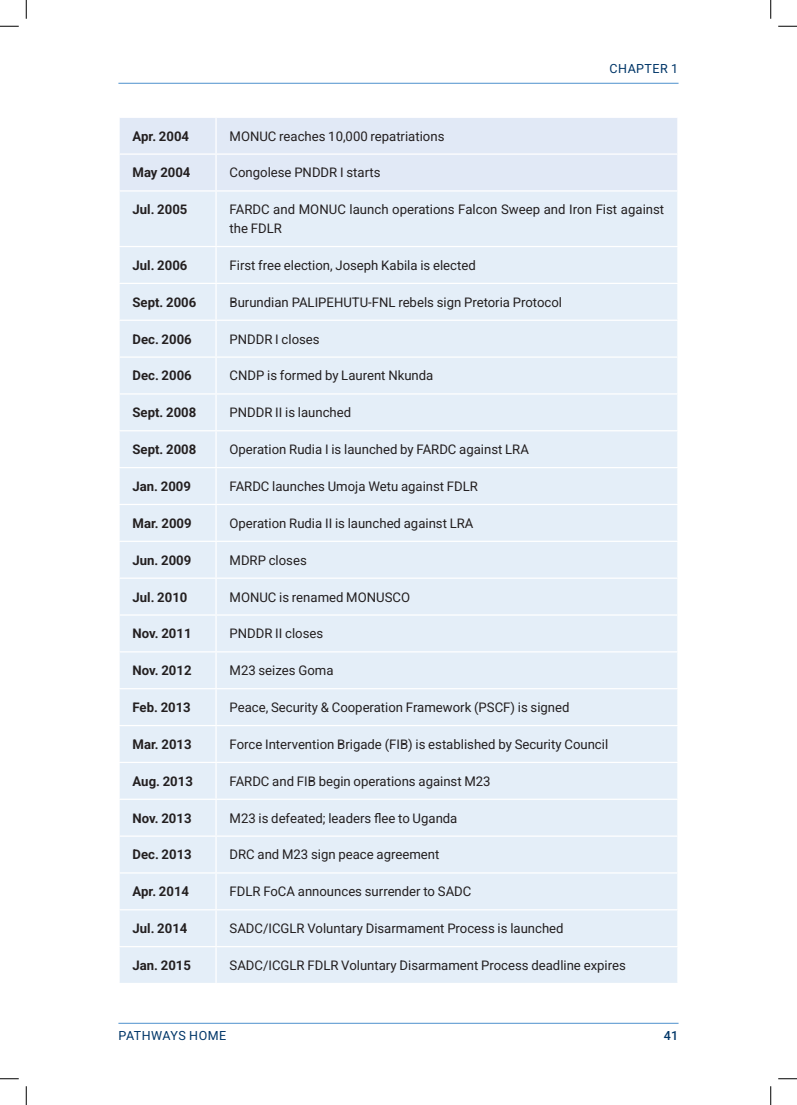
<style>
.page{position:relative;width:797px;height:1105px;background:#fff}
.page>*{position:absolute;margin:0;border:0;box-sizing:border-box;transform-origin:0 0}
.main_text{font:13.12px/18.8px "Roboto";color:#231f20}
.main_text-2{font:700 13.12px "Roboto";color:#231f20}
.t1{font:12.5px "Roboto";letter-spacing:.035em;color:#013668}
.t2{font:500 12.5px "Roboto";color:#013668}
</style>
<div class="page">
<div style="left:120px;top:118px;width:557px;height:72px;background:#e1e9f6"></div>
<div style="left:120px;top:192px;width:557px;height:791px;background:#e4eef8"></div>
<hr style="left:215px;top:118px;width:2px;height:35px;background:#fff">
<hr style="left:118px;top:153px;width:98px;height:2px;background:#fff">
<hr style="left:216px;top:153px;width:462px;height:2px;background:#fff">
<hr style="left:215px;top:155px;width:2px;height:35px;background:#fff">
<hr style="left:215px;top:192px;width:2px;height:54px;background:#fff">
<hr style="left:118px;top:246px;width:98px;height:1px;background:#fff">
<hr style="left:216px;top:246px;width:462px;height:1px;background:#fff">
<hr style="left:215px;top:247px;width:2px;height:36px;background:#fff">
<hr style="left:118px;top:283px;width:98px;height:1px;background:#fff">
<hr style="left:216px;top:283px;width:462px;height:1px;background:#fff">
<hr style="left:215px;top:284px;width:2px;height:36px;background:#fff">
<hr style="left:118px;top:320px;width:98px;height:1px;background:#fff">
<hr style="left:216px;top:320px;width:462px;height:1px;background:#fff">
<hr style="left:215px;top:321px;width:2px;height:35px;background:#fff">
<hr style="left:118px;top:356px;width:98px;height:2px;background:#fff">
<hr style="left:216px;top:356px;width:462px;height:2px;background:#fff">
<hr style="left:215px;top:358px;width:2px;height:35px;background:#fff">
<hr style="left:118px;top:393px;width:98px;height:2px;background:#fff">
<hr style="left:216px;top:393px;width:462px;height:2px;background:#fff">
<hr style="left:215px;top:395px;width:2px;height:35px;background:#fff">
<hr style="left:118px;top:430px;width:98px;height:1px;background:#fff">
<hr style="left:216px;top:430px;width:462px;height:1px;background:#fff">
<hr style="left:215px;top:431px;width:2px;height:36px;background:#fff">
<hr style="left:118px;top:467px;width:98px;height:1px;background:#fff">
<hr style="left:216px;top:467px;width:462px;height:1px;background:#fff">
<hr style="left:215px;top:468px;width:2px;height:36px;background:#fff">
<hr style="left:118px;top:504px;width:98px;height:1px;background:#fff">
<hr style="left:216px;top:504px;width:462px;height:1px;background:#fff">
<hr style="left:215px;top:505px;width:2px;height:36px;background:#fff">
<hr style="left:118px;top:541px;width:98px;height:1px;background:#fff">
<hr style="left:216px;top:541px;width:462px;height:1px;background:#fff">
<hr style="left:215px;top:542px;width:2px;height:35px;background:#fff">
<hr style="left:118px;top:577px;width:98px;height:2px;background:#fff">
<hr style="left:216px;top:577px;width:462px;height:2px;background:#fff">
<hr style="left:215px;top:579px;width:2px;height:35px;background:#fff">
<hr style="left:118px;top:614px;width:98px;height:2px;background:#fff">
<hr style="left:216px;top:614px;width:462px;height:2px;background:#fff">
<hr style="left:215px;top:616px;width:2px;height:35px;background:#fff">
<hr style="left:118px;top:651px;width:98px;height:1px;background:#fff">
<hr style="left:216px;top:651px;width:462px;height:1px;background:#fff">
<hr style="left:215px;top:652px;width:2px;height:36px;background:#fff">
<hr style="left:118px;top:688px;width:98px;height:1px;background:#fff">
<hr style="left:216px;top:688px;width:462px;height:1px;background:#fff">
<hr style="left:215px;top:689px;width:2px;height:36px;background:#fff">
<hr style="left:118px;top:725px;width:98px;height:1px;background:#fff">
<hr style="left:216px;top:725px;width:462px;height:1px;background:#fff">
<hr style="left:215px;top:726px;width:2px;height:36px;background:#fff">
<hr style="left:118px;top:762px;width:98px;height:1px;background:#fff">
<hr style="left:216px;top:762px;width:462px;height:1px;background:#fff">
<hr style="left:215px;top:763px;width:2px;height:36px;background:#fff">
<hr style="left:118px;top:799px;width:98px;height:1px;background:#fff">
<hr style="left:216px;top:799px;width:462px;height:1px;background:#fff">
<hr style="left:215px;top:800px;width:2px;height:35px;background:#fff">
<hr style="left:118px;top:835px;width:98px;height:2px;background:#fff">
<hr style="left:216px;top:835px;width:462px;height:2px;background:#fff">
<hr style="left:215px;top:837px;width:2px;height:35px;background:#fff">
<hr style="left:118px;top:872px;width:98px;height:1px;background:#fff">
<hr style="left:216px;top:872px;width:462px;height:1px;background:#fff">
<hr style="left:215px;top:873px;width:2px;height:36px;background:#fff">
<hr style="left:118px;top:909px;width:98px;height:1px;background:#fff">
<hr style="left:216px;top:909px;width:462px;height:1px;background:#fff">
<hr style="left:215px;top:910px;width:2px;height:36px;background:#fff">
<hr style="left:118px;top:946px;width:98px;height:1px;background:#fff">
<hr style="left:216px;top:946px;width:462px;height:1px;background:#fff">
<hr style="left:215px;top:947px;width:2px;height:36px;background:#fff">
<hr style="left:118px;top:1023px;width:560px;height:1px;background:#4e91cd">
<hr style="left:118px;top:83px;width:560px;height:1px;background:#4e91cd">
<svg style="left:0;top:25px;width:19px;height:2px"></svg>
<svg style="left:778px;top:25px;width:19px;height:2px"></svg>
<svg style="left:0;top:1078px;width:19px;height:1px"></svg>
<svg style="left:778px;top:1078px;width:19px;height:1px"></svg>
<svg style="left:25px;top:0;width:2px;height:19px"></svg>
<svg style="left:25px;top:1086px;width:2px;height:19px"></svg>
<svg style="left:770px;top:0;width:1px;height:19px"></svg>
<svg style="left:770px;top:1086px;width:1px;height:19px"></svg>
<p class="t1" style="left:609px;top:60px;width:70px">CHAPTER 1</p>
<p class="main_text-2" style="left:133px;top:127px;width:58px">Apr. 2004</p>
<p class="main_text" style="left:229px;top:126px;width:216px">MONUC reaches 10,000 repatriations</p>
<p class="main_text-2" style="left:133px;top:164px;width:59px">May 2004</p>
<p class="main_text" style="left:229px;top:163px;width:152px">Congolese PNDDR I starts</p>
<p class="main_text-2" style="left:133px;top:200px;width:56px">Jul. 2005</p>
<p class="main_text" style="left:229px;top:200px;width:436px">FARDC and MONUC launch operations Falcon Sweep and Iron Fist against the FDLR</p>
<p class="main_text-2" style="left:133px;top:256px;width:56px">Jul. 2006</p>
<p class="main_text" style="left:229px;top:255px;width:248px">First free election, Joseph Kabila is elected</p>
<p class="main_text-2" style="left:133px;top:293px;width:65px">Sept. 2006</p>
<p class="main_text" style="left:229px;top:292px;width:334px">Burundian PALIPEHUTU-FNL rebels sign Pretoria Protocol</p>
<p class="main_text-2" style="left:133px;top:330px;width:61px">Dec. 2006</p>
<p class="main_text" style="left:229px;top:329px;width:92px">PNDDR I closes</p>
<p class="main_text-2" style="left:133px;top:367px;width:61px">Dec. 2006</p>
<p class="main_text" style="left:229px;top:366px;width:205px">CNDP is formed by Laurent Nkunda</p>
<p class="main_text-2" style="left:133px;top:403px;width:65px">Sept. 2008</p>
<p class="main_text" style="left:229px;top:403px;width:123px">PNDDR II is launched</p>
<p class="main_text-2" style="left:133px;top:440px;width:65px">Sept. 2008</p>
<p class="main_text" style="left:229px;top:440px;width:301px">Operation Rudia I is launched by FARDC against LRA</p>
<p class="main_text-2" style="left:133px;top:477px;width:60px">Jan. 2009</p>
<p class="main_text" style="left:229px;top:476px;width:250px">FARDC launches Umoja Wetu against FDLR</p>
<p class="main_text-2" style="left:133px;top:514px;width:61px">Mar. 2009</p>
<p class="main_text" style="left:229px;top:513px;width:245px">Operation Rudia II is launched against LRA</p>
<p class="main_text-2" style="left:133px;top:551px;width:60px">Jun. 2009</p>
<p class="main_text" style="left:229px;top:550px;width:79px">MDRP closes</p>
<p class="main_text-2" style="left:133px;top:588px;width:56px">Jul. 2010</p>
<p class="main_text" style="left:229px;top:587px;width:182px">MONUC is renamed MONUSCO</p>
<p class="main_text-2" style="left:133px;top:624px;width:60px">Nov. 2011</p>
<p class="main_text" style="left:229px;top:624px;width:95px">PNDDR II closes</p>
<p class="main_text-2" style="left:133px;top:661px;width:60px">Nov. 2012</p>
<p class="main_text" style="left:229px;top:661px;width:105px">M23 seizes Goma</p>
<p class="main_text-2" style="left:133px;top:698px;width:60px">Feb. 2013</p>
<p class="main_text" style="left:229px;top:697px;width:341px">Peace, Security &amp; Cooperation Framework (PSCF) is signed</p>
<p class="main_text-2" style="left:133px;top:735px;width:61px">Mar. 2013</p>
<p class="main_text" style="left:229px;top:734px;width:380px">Force Intervention Brigade (FIB) is established by Security Council</p>
<p class="main_text-2" style="left:133px;top:772px;width:62px">Aug. 2013</p>
<p class="main_text" style="left:229px;top:771px;width:263px">FARDC and FIB begin operations against M23</p>
<p class="main_text-2" style="left:133px;top:809px;width:60px">Nov. 2013</p>
<p class="main_text" style="left:229px;top:808px;width:229px">M23 is defeated; leaders flee to Uganda</p>
<p class="main_text-2" style="left:133px;top:845px;width:61px">Dec. 2013</p>
<p class="main_text" style="left:229px;top:845px;width:211px">DRC and M23 sign peace agreement</p>
<p class="main_text-2" style="left:133px;top:882px;width:58px">Apr. 2014</p>
<p class="main_text" style="left:229px;top:882px;width:243px">FDLR FoCA announces surrender to SADC</p>
<p class="main_text-2" style="left:133px;top:919px;width:56px">Jul. 2014</p>
<p class="main_text" style="left:229px;top:919px;width:335px">SADC/ICGLR Voluntary Disarmament Process is launched</p>
<p class="main_text-2" style="left:133px;top:956px;width:60px">Jan. 2015</p>
<p class="main_text" style="left:229px;top:955px;width:398px">SADC/ICGLR FDLR Voluntary Disarmament Process deadline expires</p>
<p class="t1" style="left:119px;top:1027px;width:109px">PATHWAYS HOME</p>
<p class="t2" style="left:663px;top:1027px;width:16px">41</p>
</div>
